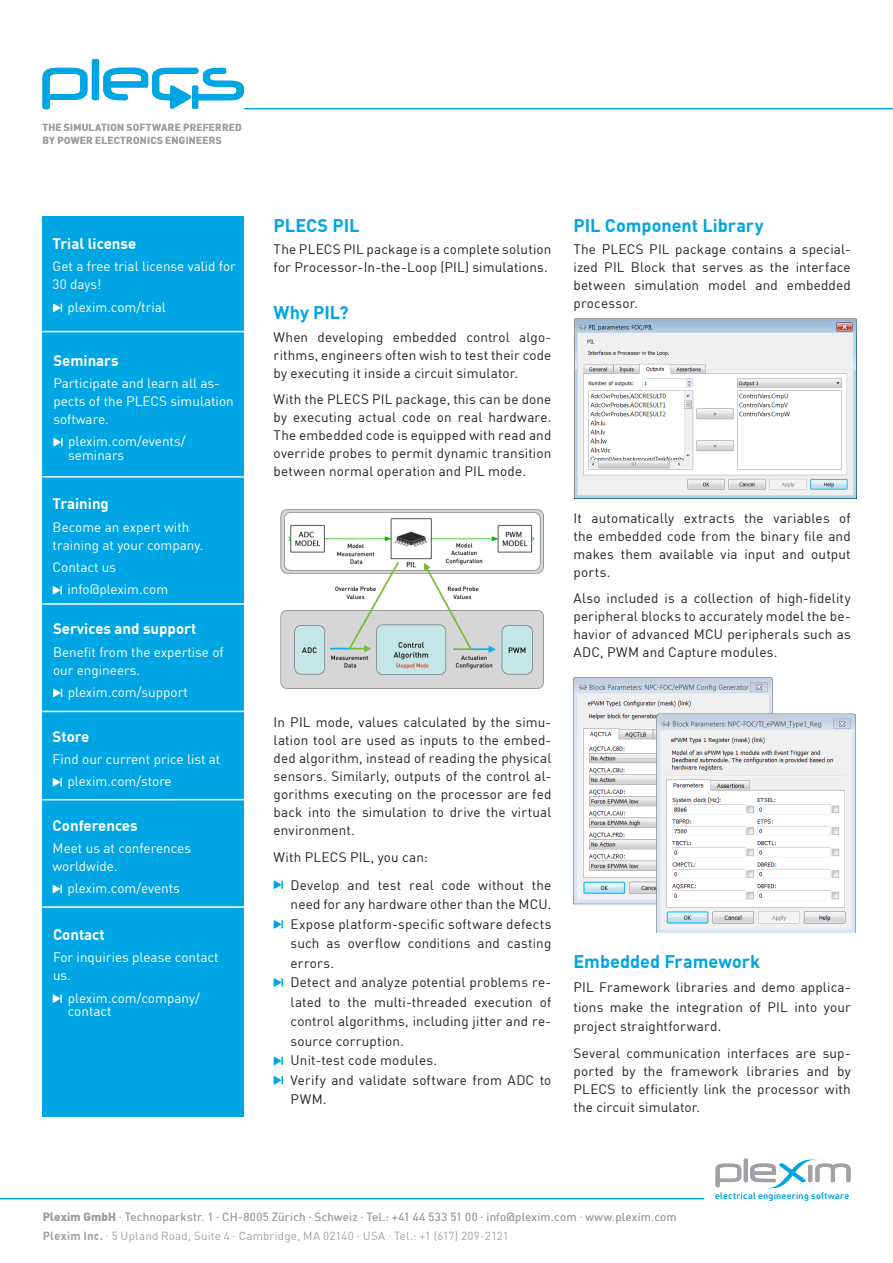
<style>
.page{position:relative;width:893px;height:1263px;background:#fff}
.page>*{position:absolute;margin:0;border:0;box-sizing:border-box;transform-origin:0 0}
.Normal_Text_Title{font:700 18px "DIN Offc";color:#00a5e3}
.Side2LeftBoxes{font:700 15px "DIN Offc";color:#fff}
.Normal_Text{font:13.5px/18px "DIN Offc";letter-spacing:.01em;color:#231f20;text-align:justify}
.Side2LeftBoxes-2{font:13.5px/18px "DIN Offc";color:#fff}
.HyperlinkParagraph{font:13.5px/13.5px "DIN Offc";color:#fff}
.t1{font:11.55px "DIN Offc";letter-spacing:.02em;color:#a1a1a5}
.t2{font:700 10.05px "DIN Offc";letter-spacing:.025em;color:#a1a1a5}
.t3{font:9.15px "DIN Offc";letter-spacing:.03em;color:#00a5e3}
.s1{font-family:"Myriad Pro";color:#00a5e3}
.s2{font-weight:700}
</style>
<div class="page">
<svg style="left:716px;top:1158px;width:134px;height:30px"></svg>
<hr style="left:0;top:1198px;width:704px;height:1px;background:#00a5e3">
<svg style="left:43px;top:59px;width:201px;height:50px"></svg>
<hr style="left:244px;top:108px;width:649px;height:1px;background:#00a5e3">
<svg style="left:274px;top:1076px;width:9px;height:9px"></svg>
<svg style="left:274px;top:978px;width:9px;height:9px"></svg>
<svg style="left:274px;top:920px;width:9px;height:9px"></svg>
<svg style="left:274px;top:1056px;width:9px;height:9px"></svg>
<svg style="left:274px;top:880px;width:9px;height:9px"></svg>
<div style="left:43px;top:217px;width:201px;height:900px;background:#00a5e3"></div>
<hr style="left:42px;top:331px;width:202px;height:1px;background:#fff">
<hr style="left:42px;top:476px;width:202px;height:2px;background:#fff">
<hr style="left:42px;top:603px;width:202px;height:2px;background:#fff">
<hr style="left:42px;top:711px;width:202px;height:1px;background:#fff">
<hr style="left:42px;top:799px;width:202px;height:1px;background:#fff">
<svg style="left:53px;top:303px;width:9px;height:9px"></svg>
<hr style="left:42px;top:906px;width:202px;height:2px;background:#fff">
<svg style="left:53px;top:438px;width:10px;height:9px"></svg>
<svg style="left:53px;top:586px;width:9px;height:9px"></svg>
<svg style="left:53px;top:688px;width:9px;height:10px"></svg>
<svg style="left:53px;top:778px;width:9px;height:9px"></svg>
<svg style="left:53px;top:884px;width:9px;height:10px"></svg>
<svg style="left:53px;top:994px;width:9px;height:9px"></svg>
<img style="left:280px;top:509px;width:264px;height:180px">
<img style="left:574px;top:318px;width:282px;height:181px">
<img style="left:573px;top:677px;width:282px;height:256px">
<p class="t2" style="left:43px;top:121px;width:201px">THE SIMULATION SOFTWARE PREFERRED</p>
<p class="t2" style="left:43px;top:134px;width:181px">BY POWER ELECTRONICS ENGINEERS</p>
<p class="Side2LeftBoxes" style="left:53px;top:234px;width:85px">Trial license</p>
<p class="Side2LeftBoxes-2" style="left:53px;top:257px;width:185px">Get a free trial license valid for<br>30 days!</p>
<p class="HyperlinkParagraph" style="left:68px;top:300px;width:100px">plexim.com/trial</p>
<p class="Side2LeftBoxes" style="left:53px;top:350px;width:67px">Seminars</p>
<p class="Side2LeftBoxes-2" style="left:53px;top:374px;width:182px">Participate and learn all as&shy;pects of the PLECS simulation software.</p>
<p class="HyperlinkParagraph" style="left:68px;top:434px;width:119px">plexim.com/events/ seminars</p>
<p class="Side2LeftBoxes" style="left:53px;top:494px;width:58px">Training</p>
<p class="Side2LeftBoxes-2" style="left:53px;top:517px;width:152px">Become an expert with training at your company.</p>
<p class="Side2LeftBoxes-2" style="left:53px;top:558px;width:65px">Contact us</p>
<p class="HyperlinkParagraph" style="left:68px;top:582px;width:102px">info@plexim.com</p>
<p class="Side2LeftBoxes" style="left:53px;top:619px;width:145px">Services and support</p>
<p class="Side2LeftBoxes-2" style="left:53px;top:642px;width:172px">Benefit from the expertise of our engineers.</p>
<p class="HyperlinkParagraph" style="left:68px;top:685px;width:121px">plexim.com/support</p>
<p class="Side2LeftBoxes" style="left:53px;top:726px;width:38px">Store</p>
<p class="Side2LeftBoxes-2" style="left:53px;top:750px;width:169px">Find our current price list at</p>
<p class="HyperlinkParagraph" style="left:68px;top:774px;width:106px">plexim.com/store</p>
<p class="Side2LeftBoxes" style="left:53px;top:815px;width:87px">Conferences</p>
<p class="Side2LeftBoxes-2" style="left:53px;top:839px;width:140px">Meet us at conferences worldwide.</p>
<p class="HyperlinkParagraph" style="left:68px;top:881px;width:114px">plexim.com/events</p>
<p class="Side2LeftBoxes" style="left:53px;top:925px;width:53px">Contact</p>
<p class="Side2LeftBoxes-2" style="left:53px;top:948px;width:167px">For inquiries please contact us.</p>
<p class="HyperlinkParagraph" style="left:68px;top:991px;width:133px">plexim.com/company/ contact</p>
<p class="Normal_Text_Title" style="left:274px;top:213px;width:87px">PLECS PIL</p>
<p class="Normal_Text" style="left:274px;top:240px;width:279px">The PLECS PIL package is a complete solution for Processor-In-the-Loop (PIL) simulations.</p>
<p class="Normal_Text_Title" style="left:274px;top:301px;width:76px">Why PIL?</p>
<p class="Normal_Text" style="left:274px;top:327px;width:279px">When developing embedded control algo&shy;rithms, engineers often wish to test their code by executing it inside a circuit simulator.</p>
<p class="Normal_Text" style="left:274px;top:390px;width:279px">With the PLECS PIL package, this can be done by executing actual code on real hardware.<br>The embedded code is equipped with read and override probes to permit dynamic transition between normal operation and PIL mode.</p>
<p class="Normal_Text_Title" style="left:573px;top:213px;width:192px">PIL Component Library</p>
<p class="Normal_Text" style="left:573px;top:240px;width:279px">The PLECS PIL package contains a special&shy;ized PIL Block that serves as the interface between simulation model and embedded processor.</p>
<p class="Normal_Text" style="left:573px;top:509px;width:279px">It automatically extracts the variables of the embedded code from the binary file and makes them available via input and output ports.</p>
<p class="Normal_Text" style="left:573px;top:589px;width:279px">Also included is a collection of high-fidelity peripheral blocks to accurately model the be&shy;havior of advanced MCU peripherals such as ADC, PWM and Capture modules.</p>
<p class="Normal_Text" style="left:274px;top:713px;width:279px">In PIL mode, values calculated by the simu&shy;lation tool are used as inputs to the embed&shy;ded algorithm, instead of reading the physical sensors. Similarly, outputs of the control al&shy;gorithms executing on the processor are fed back into the simulation to drive the virtual environment.</p>
<p class="Normal_Text" style="left:274px;top:848px;width:156px">With PLECS PIL, you can:</p>
<p class="Normal_Text" style="left:274px;top:875px;width:279px;line-height:19.5px;text-align:right"><span class="s1">•</span> Develop and test real code without the need for any hardware other than the MCU.</p>
<p class="Normal_Text" style="left:291px;top:914px;width:262px;line-height:19.5px;text-indent:-17px"><span class="s1">•</span> Expose platform-specific software defects such as overflow conditions and casting errors.</p>
<p class="Normal_Text" style="left:291px;top:972px;width:262px;line-height:19.5px;text-indent:-17px"><span class="s1">•</span> Detect and analyze potential problems re&shy;lated to the multi-threaded execution of control algorithms, including jitter and re&shy;source corruption.</p>
<p class="Normal_Text" style="left:274px;top:1051px;width:165px"><span class="s1">•</span> Unit-test code modules.</p>
<p class="Normal_Text" style="left:291px;top:1070px;width:262px;line-height:19.5px;text-indent:-17px"><span class="s1">•</span> Verify and validate software from ADC to<br>PWM.</p>
<p class="Normal_Text_Title" style="left:573px;top:950px;width:188px">Embedded Framework</p>
<p class="Normal_Text" style="left:573px;top:977px;width:279px;line-height:19.5px">PIL Framework libraries and demo applica&shy;tions make the integration of PIL into your project straightforward.</p>
<p class="Normal_Text" style="left:573px;top:1043px;width:279px">Several communication interfaces are sup&shy;ported by the framework libraries and by PLECS to efficiently link the processor with the circuit simulator.</p>
<p class="t3" style="left:715px;top:1189px;width:136px">electrical engineering software</p>
<p class="t1" style="left:43px;top:1209px;width:635px"><span class="s2">Plexim GmbH</span> . Technoparkstr. 1 . CH-8005 Zürich . Schweiz . Tel.: +41 44 533 51 00 . info@plexim.com . www.plexim.com</p>
<p class="t1" style="left:43px;top:1228px;width:468px"><span class="s2">Plexim Inc.</span> . 5 Upland Road, Suite 4 . Cambridge, MA 02140 . USA . Tel.: +1 (617) 209-2121</p>
</div>
